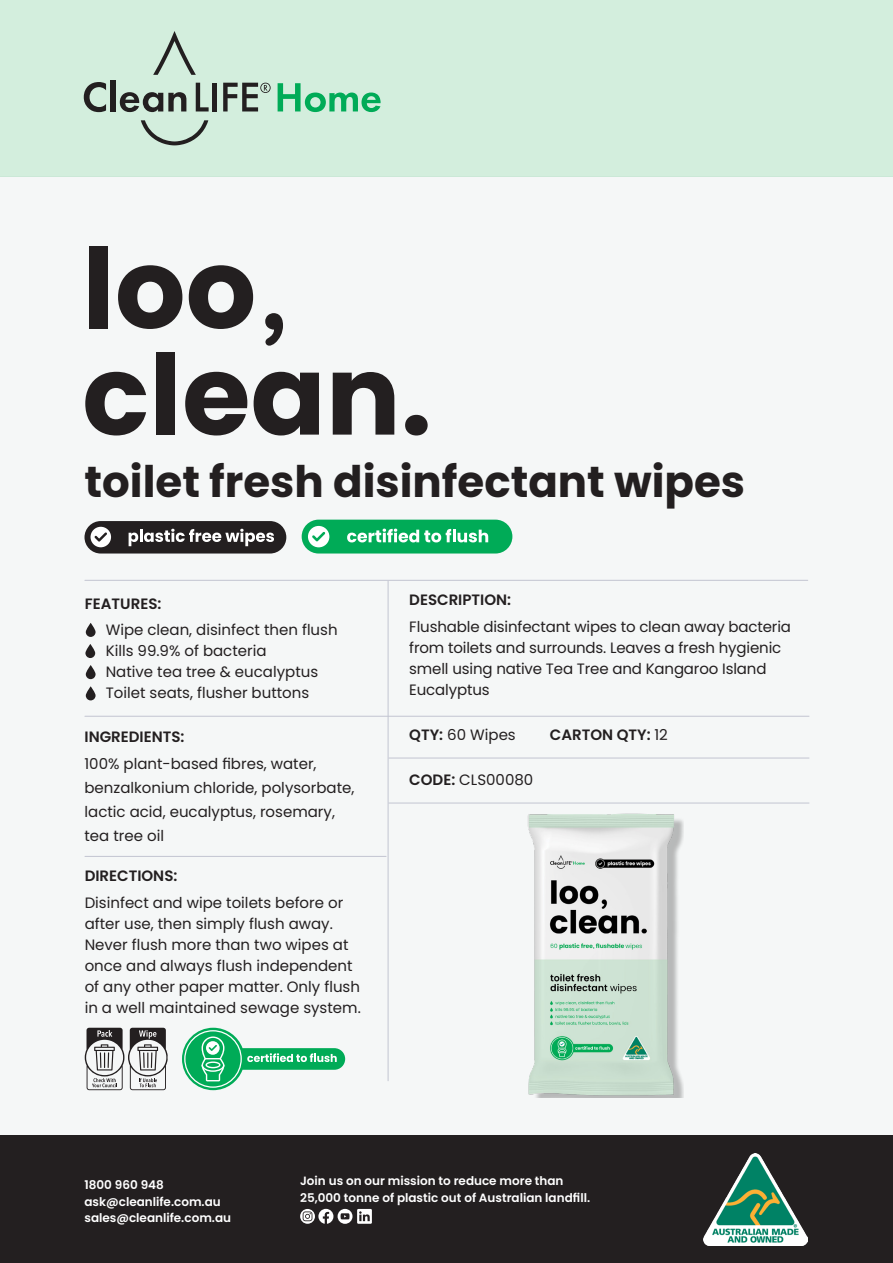
<style>
.page{position:relative;width:893px;height:1263px;background:#fff}
.page>*{position:absolute;margin:0;border:0;box-sizing:border-box;transform-origin:0 0}
.t1{font:700 111px/106.5px "Poppins";color:#231f20}
.t2{font:700 43.5px "Poppins";color:#231f20}
.t3{font:15px/21px "Poppins";color:#231f20}
.t4{font:600 15px "Poppins";color:#231f20}
.t5{font:600 12px/16.5px "Poppins";color:#fff}
.s1{font-family:"Arial Rounded MT Bold";font-weight:400}
.s2{font-weight:600}
.s3{font-weight:400}
</style>
<div class="page">
<div style="left:0;top:176px;width:893px;height:960px;background:#f5f7f7"></div>
<svg style="left:182px;top:1028px;width:163px;height:62px"></svg>
<div style="left:84px;top:521px;width:202px;height:32px;background:#231f20;border-radius:16px"></div>
<svg style="left:91px;top:527px;width:20px;height:20px"></svg>
<svg style="left:129px;top:529px;width:145px;height:17px"></svg>
<div style="left:302px;top:520px;width:210px;height:33px;background:#00ab57;border-radius:17px"></div>
<svg style="left:308px;top:526px;width:21px;height:21px"></svg>
<svg style="left:347px;top:529px;width:141px;height:13px"></svg>
<div style="left:0;top:0;width:893px;height:176px;background:#d3eedd"></div>
<div style="left:0;top:1136px;width:893px;height:127px;background:#231f20"></div>
<hr style="left:85px;top:580px;width:723px;height:1px;background:#c2c5d1">
<hr style="left:85px;top:716px;width:724px;height:1px;background:#c2c5d1">
<hr style="left:389px;top:758px;width:420px;height:1px;background:#c2c5d1">
<hr style="left:85px;top:856px;width:301px;height:1px;background:#c2c5d1">
<hr style="left:388px;top:581px;width:1px;height:500px;background:#c2c5d1">
<img style="left:703px;top:1153px;width:105px;height:93px">
<svg style="left:86px;top:623px;width:10px;height:14px"></svg>
<svg style="left:85px;top:644px;width:10px;height:14px"></svg>
<svg style="left:86px;top:665px;width:10px;height:14px"></svg>
<svg style="left:86px;top:686px;width:10px;height:14px"></svg>
<svg style="left:85px;top:1028px;width:83px;height:62px"></svg>
<svg style="left:300px;top:1209px;width:72px;height:15px"></svg>
<img style="left:514px;top:802px;width:170px;height:295px">
<div style="left:110px;top:80px;width:6px;height:31px;background:#231f20"></div>
<svg style="left:196px;top:83px;width:13px;height:28px"></svg>
<div style="left:212px;top:83px;width:5px;height:28px;background:#231f20"></div>
<svg style="left:120px;top:92px;width:66px;height:20px"></svg>
<svg style="left:84px;top:82px;width:22px;height:30px"></svg>
<svg style="left:223px;top:83px;width:48px;height:28px"></svg>
<svg style="left:141px;top:120px;width:67px;height:25px"></svg>
<svg style="left:153px;top:31px;width:43px;height:44px"></svg>
<svg style="left:278px;top:83px;width:103px;height:29px"></svg>
<hr style="left:389px;top:803px;width:420px;height:1px;background:#c2c5d1">
<p class="t1" style="left:82px;top:237px;width:351px">loo<span class="s1">, </span>clean.</p>
<p class="t2" style="left:84px;top:456px;width:662px">toilet fresh disinfectant wipes</p>
<p class="t4" style="left:85px;top:595px;width:78px">FEATURES:</p>
<p class="t3" style="left:106px;top:619px;width:233px">Wipe clean, disinfect then flush</p>
<p class="t3" style="left:106px;top:640px;width:162px">Kills 99.9% of bacteria</p>
<p class="t3" style="left:106px;top:661px;width:214px">Native tea tree &amp; eucalyptus</p>
<p class="t3" style="left:106px;top:682px;width:205px">Toilet seats, flusher buttons</p>
<p class="t4" style="left:84px;top:728px;width:101px">INGREDIENTS:</p>
<p class="t3" style="left:84px;top:751px;width:271px;line-height:24px">100% plant-based fibres, water, benzalkonium chloride, polysorbate, lactic acid, eucalyptus, rosemary,</p>
<p class="t3" style="left:84px;top:825px;width:81px">tea tree oil</p>
<p class="t4" style="left:85px;top:867px;width:94px">DIRECTIONS:</p>
<p class="t3" style="left:85px;top:892px;width:278px">Disinfect and wipe toilets before or after use, then simply flush away.<br>Never flush more than two wipes at once and always flush independent of any other paper matter. Only flush in a well maintained sewage system.</p>
<p class="t4" style="left:409px;top:591px;width:103px">DESCRIPTION:</p>
<p class="t3" style="left:409px;top:617px;width:383px">Flushable disinfectant wipes to clean away bacteria from toilets and surrounds. Leaves a fresh hygienic smell using native Tea Tree and Kangaroo Island</p>
<p class="t3" style="left:409px;top:680px;width:82px">Eucalyptus</p>
<p class="t3" style="left:409px;top:724px;width:108px"><span class="s2">QTY:</span> 60 Wipes</p>
<p class="t4" style="left:550px;top:726px;width:119px">CARTON QTY: <span class="s3">12</span></p>
<p class="t3" style="left:409px;top:769px;width:125px"><span class="s2">CODE:</span> CLS00080</p>
<p class="t5" style="left:84px;top:1177px;width:81px">1800 960 948</p>
<p class="t5" style="left:84px;top:1193px;width:138px">ask@cleanlife.com.au</p>
<p class="t5" style="left:84px;top:1210px;width:148px">sales@cleanlife.com.au</p>
<p class="t5" style="left:300px;top:1173px;width:291px">Join us on our mission to reduce more than<br>25,000 tonne of plastic out of Australian landfill.</p>
</div>
